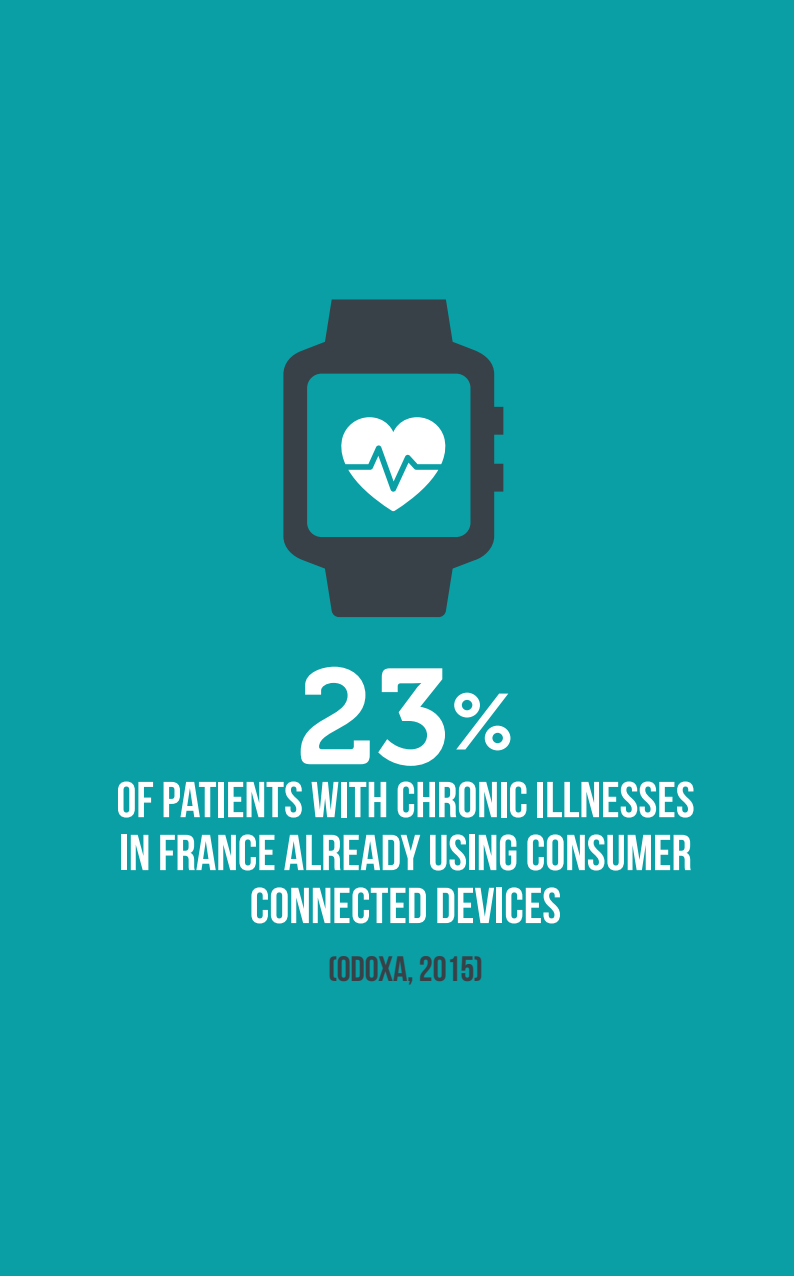
<style>
.page{position:relative;width:794px;height:1276px;background:#099fa5}
.page>*{position:absolute;margin:0;border:0;box-sizing:border-box;transform-origin:0 0}
.t1{font:135px "Museo 700";color:#fff}
.t2{font:50.5px/53px "Bebas Neue";color:#fff;text-align:center}
.t3{font:35.25px "Bebas Neue";letter-spacing:-.005em;color:#374147}
.s1{font-size:78.75px}
</style>
<div class="page">
<svg style="left:283px;top:299px;width:220px;height:318px;fill:#374147"></svg>
<svg style="left:341px;top:417px;width:104px;height:94px"></svg>
<h1 class="t1" style="left:296px;top:642px;width:220px">23<span class="s1">%</span></h1>
<p class="t2" style="left:116px;top:772px;width:580px">OF PATIENTS WITH CHRONIC ILLNESSES<br>IN FRANCE ALREADY USING CONSUMER<br>CONNECTED DEVICES</p>
<p class="t3" style="left:328px;top:949px;width:156px">(ODOXA, 2015)</p>
</div>
